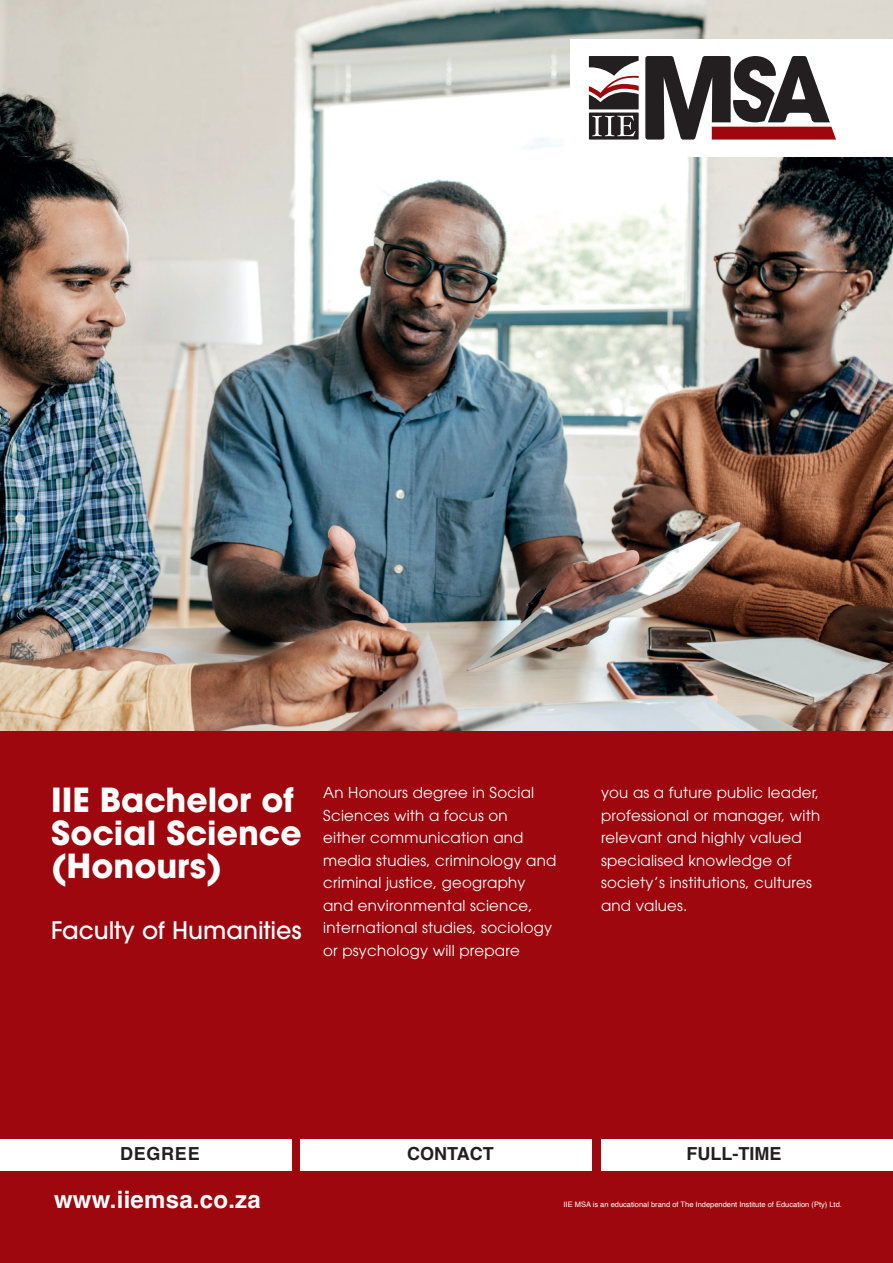
<style>
.page{position:relative;width:893px;height:1263px;background:#fff}
.page>*{position:absolute;margin:0;border:0;box-sizing:border-box;transform-origin:0 0}
.t1{font:700 33px/33px "ITC Avant Garde Pro";color:#fff}
.t2{font:500 24px "ITC Avant Garde Pro";color:#fff}
.t3{font:700 24px "Helvetica";letter-spacing:.01em;color:#fff}
.t4{font:700 18px "Helvetica";color:#231f20}
.t5{font:15px/22.5px "ITC Avant Garde Pro";letter-spacing:.015em;color:#fff}
.t6{font:7.5px "Helvetica";color:#fff}
</style>
<div class="page">
<img style="left:0;top:0;width:893px;height:731px">
<div style="left:0;top:731px;width:893px;height:532px;background:#9d070d"></div>
<div style="left:0;top:1140px;width:292px;height:31px;background:#fff"></div>
<div style="left:300px;top:1140px;width:292px;height:31px;background:#fff"></div>
<div style="left:601px;top:1140px;width:292px;height:31px;background:#fff"></div>
<div style="left:571px;top:39px;width:322px;height:118px;background:#fff"></div>
<svg style="left:589px;top:56px;width:50px;height:84px"></svg>
<svg style="left:645px;top:56px;width:191px;height:84px"></svg>
<p class="t1" style="left:51px;top:783px;width:252px">IIE Bachelor of<br>Social Science (Honours)</p>
<p class="t2" style="left:51px;top:915px;width:252px">Faculty of Humanities</p>
<p class="t5" style="left:323px;top:781px;width:235px">An Honours degree in Social<br>Sciences with a focus on<br>either communication and media studies, criminology and criminal justice, geography and environmental science, international studies, sociology or psychology will prepare</p>
<p class="t5" style="left:601px;top:781px;width:221px">you as a future public leader, professional or manager, with relevant and highly valued specialised knowledge of society’s institutions, cultures and values.</p>
<p class="t4" style="left:407px;top:1143px;width:88px">CONTACT</p>
<p class="t4" style="left:120px;top:1143px;width:81px">DEGREE</p>
<p class="t4" style="left:686px;top:1143px;width:96px">FULL-TIME</p>
<p class="t3" style="left:54px;top:1185px;width:208px">www.iiemsa.co.za</p>
<p class="t6" style="left:564px;top:1199px;width:280px">IIE MSA is an educational brand of The Independent Institute of Education (Pty) Ltd.</p>
</div>
